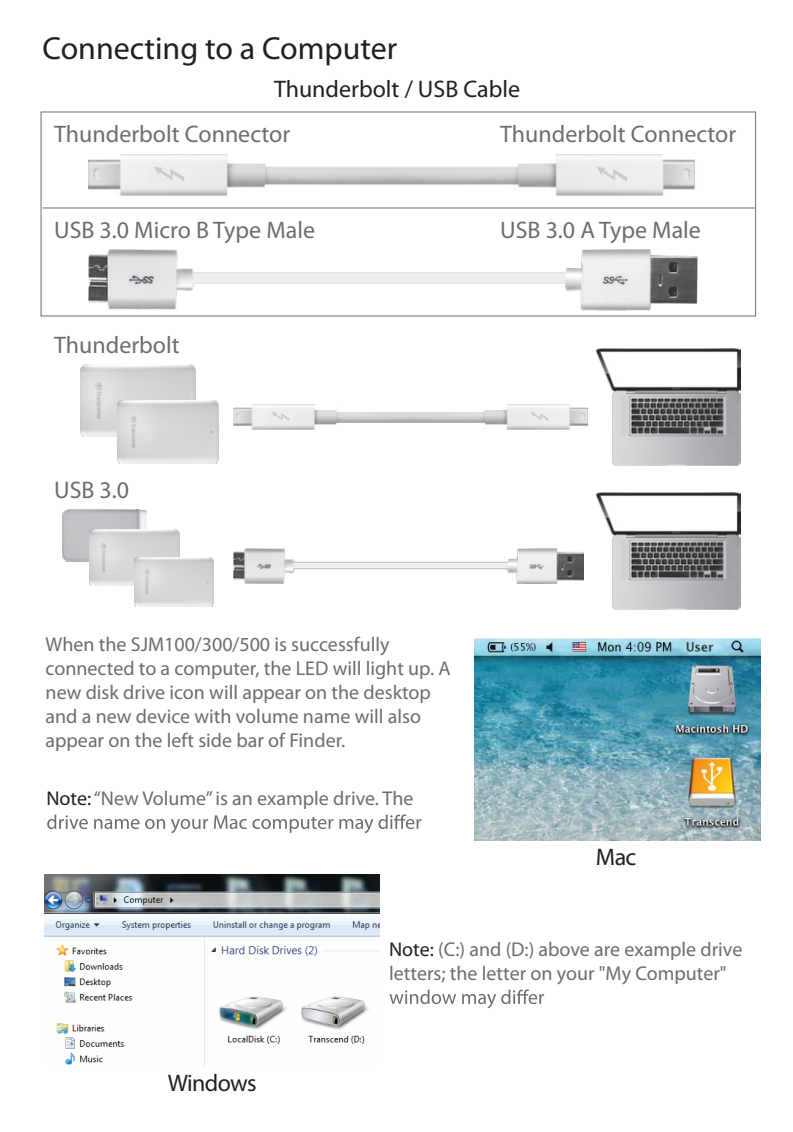
<style>
.page{position:relative;width:793px;height:1132px;background:#fff}
.page>*{position:absolute;margin:0;border:0;box-sizing:border-box;transform-origin:0 0}
.t1{font:32px "Myriad Pro";color:#231f20}
.t2{font:24px "Myriad Pro";color:#6c6d70}
.t3{font:24px "Myriad Pro";color:#231f20}
.t4{font:24px "Myriad Pro";letter-spacing:-.03em;color:#231f20}
.t5{font:20px/24px "Myriad Pro";color:#6c6d70}
.s1{color:#231f20}
</style>
<div class="page">
<img style="left:63px;top:510px;width:83px;height:52px">
<svg style="left:390px;top:989px;width:154px;height:19px"></svg>
<svg style="left:47px;top:814px;width:374px;height:19px"></svg>
<hr style="left:42px;top:207px;width:714px;height:2px;background:#6c6d70">
<img style="left:89px;top:154px;width:606px;height:42px">
<img style="left:233px;top:405px;width:356px;height:25px">
<img style="left:89px;top:249px;width:608px;height:62px">
<img style="left:233px;top:548px;width:351px;height:36px">
<img style="left:81px;top:365px;width:115px;height:71px">
<img style="left:118px;top:401px;width:100px;height:62px">
<img style="left:90px;top:529px;width:89px;height:56px">
<img style="left:135px;top:557px;width:78px;height:49px">
<img style="left:597px;top:349px;width:143px;height:117px">
<img style="left:597px;top:493px;width:143px;height:117px">
<img style="left:474px;top:639px;width:286px;height:202px">
<img style="left:44px;top:874px;width:336px;height:192px">
<h1 class="t1" style="left:42px;top:29px;width:356px">Connecting to a Computer</h1>
<p class="t3" style="left:274px;top:75px;width:248px">Thunderbolt / USB Cable</p>
<p class="t2" style="left:54px;top:119px;width:238px">Thunderbolt Connector</p>
<p class="t2" style="left:500px;top:119px;width:238px">Thunderbolt Connector</p>
<p class="t2" style="left:54px;top:215px;width:262px">USB 3.0 Micro B Type Male</p>
<p class="t2" style="left:54px;top:330px;width:127px">Thunderbolt</p>
<p class="t2" style="left:54px;top:475px;width:77px">USB 3.0</p>
<p class="t2" style="left:500px;top:215px;width:202px">USB 3.0 A Type Male</p>
<p class="t5" style="left:46px;top:632px;width:407px">When the SJM100/300/500 is successfully connected to a computer, the LED will light up. A new disk drive icon will appear on the desktop and a new device with volume name will also appear on the left side bar of Finder.</p>
<p class="t5" style="left:46px;top:786px;width:368px"><span class="s1">Note:</span> “New Volume” is an example drive. The</p>
<p class="t3" style="left:596px;top:842px;width:42px">Mac</p>
<p class="t4" style="left:168px;top:1068px;width:90px">Windows</p>
<p class="t5" style="left:389px;top:937px;width:355px"><span class="s1">Note:</span> (C:) and (D:) above are example drive letters; the letter on your "My Computer"</p>
</div>
